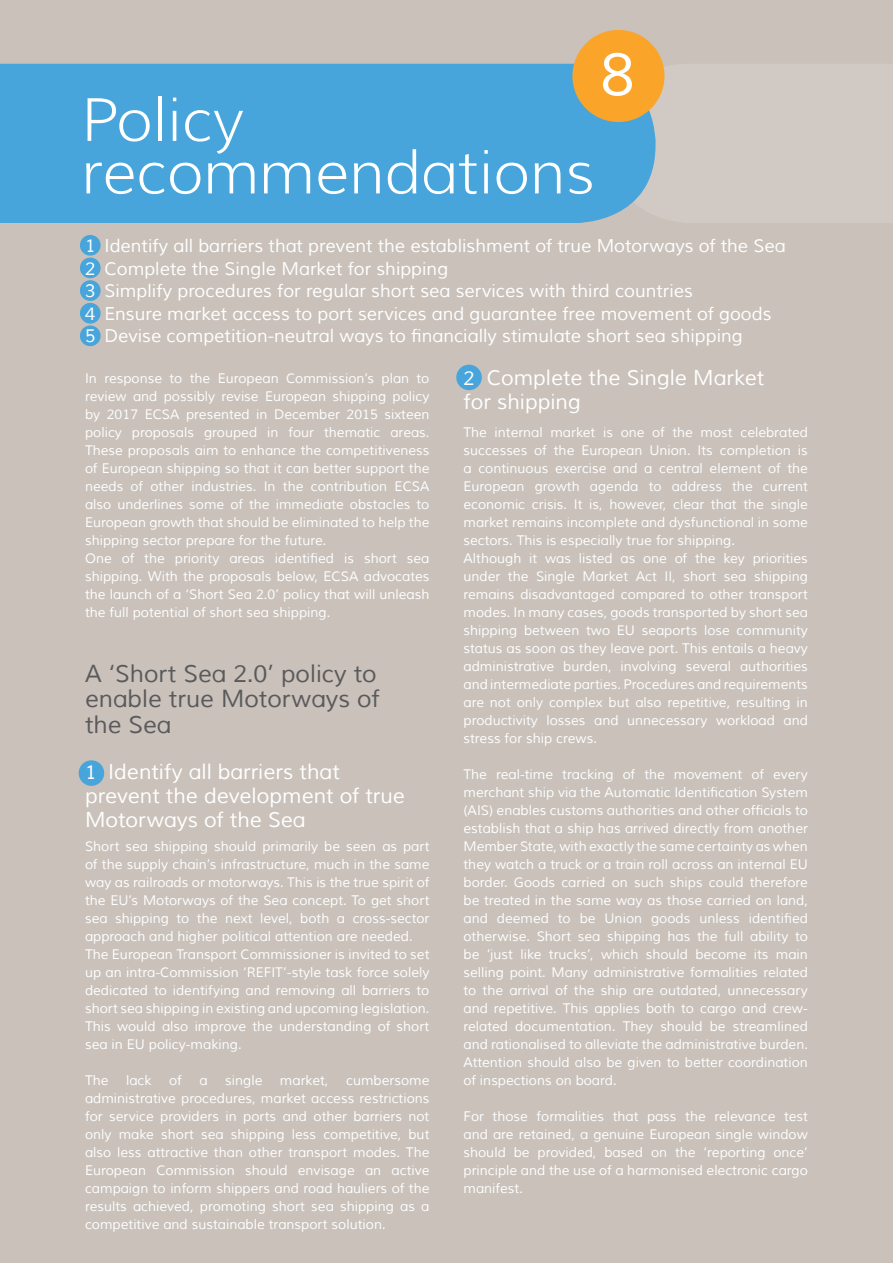
<style>
.page{position:relative;width:893px;height:1263px;background:#c9c1ba}
.page>*{position:absolute;margin:0;border:0;box-sizing:border-box;transform-origin:0 0}
.t1{font:300 60px/52.5px "Muli";color:#fff}
.t2{font:60px "Muli";color:#fff}
.t3{font:24px/25.5px "Muli";color:#5a5a5c}
.t4{font:21px/24px "Muli";color:#fff}
.t5{font:18px/22.5px "Muli";color:#fff}
.t6{font:13.5px/18px "Muli";color:#fff}
.s1{font-size:19.5px}
</style>
<div class="page">
<div style="left:0;top:64px;width:655px;height:159px;background:#47a5dc"></div>
<div style="left:572px;top:30px;width:92px;height:92px;background:#faa42a;border-radius:50%"></div>
<div style="left:79px;top:760px;width:25px;height:26px;background:#47a5dc;border-radius:50%"></div>
<div style="left:456px;top:365px;width:26px;height:25px;background:#47a5dc;border-radius:50%"></div>
<div style="left:80px;top:235px;width:21px;height:21px;background:#47a5dc;border-radius:50%"></div>
<div style="left:80px;top:258px;width:21px;height:20px;background:#47a5dc;border-radius:50%"></div>
<div style="left:80px;top:280px;width:21px;height:21px;background:#47a5dc;border-radius:50%"></div>
<div style="left:80px;top:303px;width:21px;height:21px;background:#47a5dc;border-radius:50%"></div>
<div style="left:80px;top:325px;width:21px;height:21px;background:#47a5dc;border-radius:50%"></div>
<h1 class="t1" style="left:81px;top:94px;width:515px">Policy recommendations</h1>
<h1 class="t2" style="left:600px;top:38px;width:36px">8</h1>
<p class="t5" style="left:85px;top:235px;width:702px">1 Identify all barriers that prevent the establishment of true Motorways of the Sea 2 Complete the Single Market for shipping<br>3 Simplify procedures for regular short sea services with third countries<br>4 Ensure market access to port services and guarantee free movement of goods 5 Devise competition-neutral ways to financially stimulate short sea shipping</p>
<p class="t6" style="left:85px;top:369px;width:346px">In response to the European Commission’s plan to review and possibly revise European shipping policy by 2017 ECSA presented in December 2015 sixteen policy proposals grouped in four thematic areas.<br>These proposals aim to enhance the competitiveness of European shipping so that it can better support the needs of other industries. In the contribution ECSA also underlines some of the immediate obstacles to European growth that should be eliminated to help the shipping sector prepare for the future.<br>One of the priority areas identified is short sea shipping. With the proposals below, ECSA advocates the launch of a ‘Short Sea 2.0’ policy that will unleash the full potential of short sea shipping.</p>
<h2 class="t3" style="left:85px;top:661px;width:296px">A ‘Short Sea 2.0’ policy to enable true Motorways of the Sea</h2>
<h3 class="t4" style="left:85px;top:760px;width:321px"><span class="s1">1</span> Identify all barriers that prevent the development of true<br>Motorways of the Sea</h3>
<p class="t6" style="left:85px;top:837px;width:346px">Short sea shipping should primarily be seen as part of the supply chain’s infrastructure, much in the same way as railroads or motorways. This is the true spirit of the EU’s Motorways of the Sea concept. To get short sea shipping to the next level, both a cross-sector approach and higher political attention are needed.<br>The European Transport Commissioner is invited to set up an intra-Commission ‘REFIT’-style task force solely dedicated to identifying and removing all barriers to short sea shipping in existing and upcoming legislation.<br>This would also improve the understanding of short sea in EU policy-making.</p>
<p class="t6" style="left:85px;top:1071px;width:25px">The</p>
<p class="t6" style="left:126px;top:1071px;width:27px">lack</p>
<p class="t6" style="left:169px;top:1071px;width:14px">of</p>
<p class="t6" style="left:199px;top:1071px;width:10px">a</p>
<p class="t6" style="left:225px;top:1071px;width:39px">single</p>
<p class="t6" style="left:280px;top:1071px;width:50px">market,</p>
<p class="t6" style="left:85px;top:1071px;width:346px;text-align:justify;text-indent:261px">cumbersome administrative procedures, market access restrictions for service providers in ports and other barriers not only make short sea shipping less competitive, but also less attractive than other transport modes. The European Commission should envisage an active campaign to inform shippers and road hauliers of the results achieved, promoting short sea shipping as a competitive and sustainable transport solution.</p>
<h3 class="t4" style="left:463px;top:366px;width:302px"><span class="s1">2</span> Complete the Single Market for shipping</h3>
<p class="t6" style="left:463px;top:423px;width:346px">The internal market is one of the most celebrated successes of the European Union. Its completion is a continuous exercise and a central element of the European growth agenda to address the current economic crisis. It is, however, clear that the single market remains incomplete and dysfunctional in some sectors. This is especially true for shipping.<br>Although it was listed as one of the key priorities under the Single Market Act II, short sea shipping remains disadvantaged compared to other transport modes. In many cases, goods transported by short sea shipping between two EU seaports lose community status as soon as they leave port. This entails a heavy administrative burden, involving several authorities and intermediate parties. Procedures and requirements are not only complex but also repetitive, resulting in productivity losses and unnecessary workload and stress for ship crews.</p>
<p class="t6" style="left:463px;top:765px;width:346px;text-align:justify">The real-time tracking of the movement of every merchant ship via the Automatic Identification System (AIS) enables customs authorities and other officials to establish that a ship has arrived directly from another Member State, with exactly the same certainty as when they watch a truck or a train roll across an internal EU border. Goods carried on such ships could therefore be treated in the same way as those carried on land, and deemed to be Union goods unless identified otherwise. Short sea shipping has the full ability to be ‘just like trucks’, which should become its main selling point. Many administrative formalities related to the arrival of the ship are outdated, unnecessary and repetitive. This applies both to cargo and crew&shy;related documentation. They should be streamlined and rationalised to alleviate the administrative burden.<br>Attention should also be given to better coordination of inspections on board.</p>
<p class="t6" style="left:463px;top:1107px;width:346px;text-align:justify">For those formalities that pass the relevance test and are retained, a genuine European single window should be provided, based on the ‘reporting once’ principle and the use of a harmonised electronic cargo manifest.</p>
</div>
